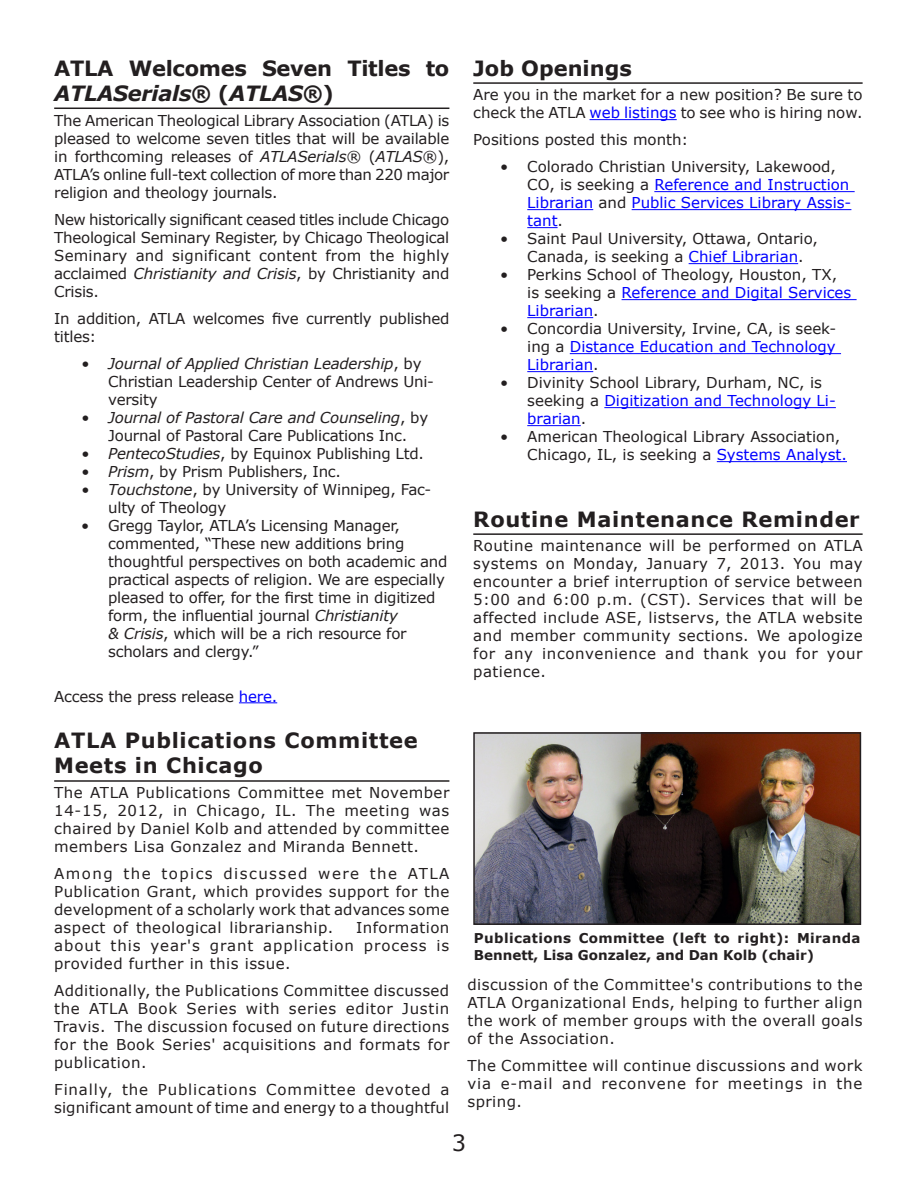
<style>
.page{position:relative;width:918px;height:1188px;background:#fff}
.page>*{position:absolute;margin:0;border:0;box-sizing:border-box;transform-origin:0 0}
.t1{font:22.5px "Verdana";color:#231f20}
.Headline{font:700 21px/25.2px "Verdana";letter-spacing:.03em;color:#231f20}
.Headline-2{font:700 21px/25.2px "Verdana";letter-spacing:-.015em;color:#231f20}
.Headline-3{font:700 21px "Verdana";color:#231f20}
.bullett{font:15px/18px "Verdana";color:#231f20;text-align:justify}
.bullett-2{font:15px/18px "Verdana";color:#00f}
.t2{font:700 13.5px/16.2px "Verdana";letter-spacing:.03em;color:#231f20}
.s1{font-style:italic}
.s2{color:#00f}
.s3{color:#231f20}
</style>
<div class="page">
<img style="left:476px;top:735px;width:382px;height:187px">
<div style="left:473px;top:732px;width:388px;height:193px;border:2px solid #231f20"></div>
<hr style="left:54px;top:780px;width:395px;height:2px;background:#231f20">
<hr style="left:54px;top:108px;width:395px;height:1px;background:#231f20">
<hr style="left:239px;top:702px;width:38px;height:1px;background:#00f">
<hr style="left:473px;top:82px;width:390px;height:2px;background:#231f20">
<hr style="left:590px;top:119px;width:87px;height:1px;background:#00f">
<hr style="left:654px;top:191px;width:201px;height:1px;background:#00f">
<hr style="left:527px;top:209px;width:66px;height:1px;background:#00f">
<hr style="left:632px;top:209px;width:219px;height:1px;background:#00f">
<hr style="left:527px;top:227px;width:31px;height:1px;background:#00f">
<hr style="left:689px;top:263px;width:109px;height:1px;background:#00f">
<hr style="left:622px;top:299px;width:235px;height:1px;background:#00f">
<hr style="left:527px;top:317px;width:66px;height:1px;background:#00f">
<hr style="left:570px;top:353px;width:271px;height:1px;background:#00f">
<hr style="left:527px;top:371px;width:66px;height:1px;background:#00f">
<hr style="left:604px;top:407px;width:232px;height:1px;background:#00f">
<hr style="left:527px;top:425px;width:54px;height:1px;background:#00f">
<hr style="left:717px;top:461px;width:130px;height:1px;background:#00f">
<hr style="left:473px;top:533px;width:390px;height:2px;background:#231f20">
<p class="Headline-2" style="left:54px;top:55px;width:397px">ATLA Welcomes Seven Titles to<br><span class="s1">ATLASerials</span>® (<span class="s1">ATLAS</span>®)</p>
<p class="bullett" style="left:54px;top:111px;width:397px">The American Theological Library Association (ATLA) is pleased to welcome seven titles that will be available in forthcoming releases of <span class="s1">ATLASerials</span>® (<span class="s1">ATLAS</span>®), ATLA’s online full-text collection of more than 220 major religion and theology journals.</p>
<p class="bullett" style="left:54px;top:210px;width:397px">New historically significant ceased titles include Chicago Theological Seminary Register, by Chicago Theological Seminary and significant content from the highly acclaimed <span class="s1">Christianity and Crisis</span>, by Christianity and Crisis.</p>
<p class="bullett" style="left:54px;top:309px;width:397px">In addition, ATLA welcomes five currently published titles:</p>
<p class="bullett" style="left:108px;top:354px;width:327px;text-align:left;text-indent:-27px"><span class="s1">• Journal of Applied Christian Leadership</span>, by<br>Christian Leadership Center of Andrews Uni&shy;versity</p>
<p class="bullett" style="left:81px;top:408px;width:349px;text-align:center"><span class="s1">• Journal of Pastoral Care and Counseling</span>, by<br>Journal of Pastoral Care Publications Inc.</p>
<p class="bullett" style="left:81px;top:444px;width:344px"><span class="s1">• PentecoStudies</span>, by Equinox Publishing Ltd.</p>
<p class="bullett" style="left:81px;top:462px;width:261px"><span class="s1">• Prism</span>, by Prism Publishers, Inc.</p>
<p class="bullett" style="left:108px;top:480px;width:325px;text-indent:-27px"><span class="s1">• Touchstone</span>, by University of Winnipeg, Fac&shy;ulty of Theology</p>
<p class="bullett" style="left:108px;top:516px;width:341px;text-align:left;text-indent:-27px">• Gregg Taylor, ATLA’s Licensing Manager, commented, “These new additions bring thoughtful perspectives on both academic and practical aspects of religion. We are especially pleased to offer, for the first time in digitized form, the influential journal <span class="s1">Christianity<br>&amp; Crisis</span>, which will be a rich resource for scholars and clergy.”</p>
<p class="bullett" style="left:54px;top:687px;width:225px">Access the press release <span class="s2">here.</span></p>
<p class="Headline" style="left:54px;top:728px;width:365px">ATLA Publications Committee<br>Meets in Chicago</p>
<p class="bullett" style="left:54px;top:784px;width:397px">The ATLA Publications Committee met November 14-15, 2012, in Chicago, IL. The meeting was chaired by Daniel Kolb and attended by committee members Lisa Gonzalez and Miranda Bennett.</p>
<p class="bullett" style="left:54px;top:865px;width:397px">Among the topics discussed were the ATLA Publication Grant, which provides support for the development of a scholarly work that advances some aspect of theological librarianship.</p>
<p class="bullett" style="left:54px;top:919px;width:397px;text-indent:302px">Information about this year's grant application process is provided further in this issue.</p>
<p class="bullett" style="left:54px;top:982px;width:397px">Additionally, the Publications Committee discussed the ATLA Book Series with series editor Justin Travis. The discussion focused on future directions for the Book Series' acquisitions and formats for publication.</p>
<p class="bullett" style="left:54px;top:1081px;width:397px">Finally, the Publications Committee devoted a significant amount of time and energy to a thoughtful</p>
<p class="Headline-3" style="left:473px;top:53px;width:160px">Job Openings</p>
<p class="bullett" style="left:473px;top:86px;width:391px">Are you in the market for a new position? Be sure to check the ATLA <span class="s2">web listings</span> to see who is hiring now.</p>
<p class="bullett" style="left:473px;top:131px;width:217px">Positions posted this month:</p>
<p class="bullett-2" style="left:527px;top:158px;width:326px;text-indent:-27px"><span class="s3">• Colorado Christian University, Lakewood, CO, is seeking a</span> Reference and Instruction Librarian <span class="s3">and</span> Public Services Library Assis&shy;tant<span class="s3">.</span></p>
<p class="bullett" style="left:527px;top:230px;width:292px;text-indent:-27px">• Saint Paul University, Ottawa, Ontario,<br>Canada, is seeking a <span class="s2">Chief Librarian</span>.</p>
<p class="bullett" style="left:527px;top:266px;width:326px;text-align:left;text-indent:-27px">• Perkins School of Theology, Houston, TX, is seeking a <span class="s2">Reference and Digital Services<br>Librarian</span>.</p>
<p class="bullett" style="left:527px;top:320px;width:310px;text-indent:-27px">• Concordia University, Irvine, CA, is seek&shy;ing a <span class="s2">Distance Education and Technology Librarian</span>.</p>
<p class="bullett" style="left:527px;top:374px;width:310px;text-align:left;text-indent:-27px">• Divinity School Library, Durham, NC, is seeking a <span class="s2">Digitization and Technology Li&shy;brarian</span>.</p>
<p class="bullett" style="left:527px;top:428px;width:321px;text-indent:-27px">• American Theological Library Association,<br>Chicago, IL, is seeking a <span class="s2">Systems Analyst.</span></p>
<p class="Headline" style="left:473px;top:506px;width:388px">Routine Maintenance Reminder</p>
<p class="bullett" style="left:473px;top:537px;width:391px">Routine maintenance will be performed on ATLA systems on Monday, January 7, 2013. You may encounter a brief interruption of service between 5:00 and 6:00 p.m. (CST). Services that will be affected include ASE, listservs, the ATLA website and member community sections. We apologize for any inconvenience and thank you for your patience.</p>
<p class="t2" style="left:474px;top:930px;width:388px">Publications Committee (left to right): Miranda<br>Bennett, Lisa Gonzalez, and Dan Kolb (chair)</p>
<p class="bullett" style="left:467px;top:976px;width:397px">discussion of the Committee's contributions to the ATLA Organizational Ends, helping to further align the work of member groups with the overall goals of the Association.</p>
<p class="bullett" style="left:467px;top:1057px;width:397px">The Committee will continue discussions and work via e-mail and reconvene for meetings in the spring.</p>
<h1 class="t1" style="left:452px;top:1128px;width:16px">3</h1>
</div>
